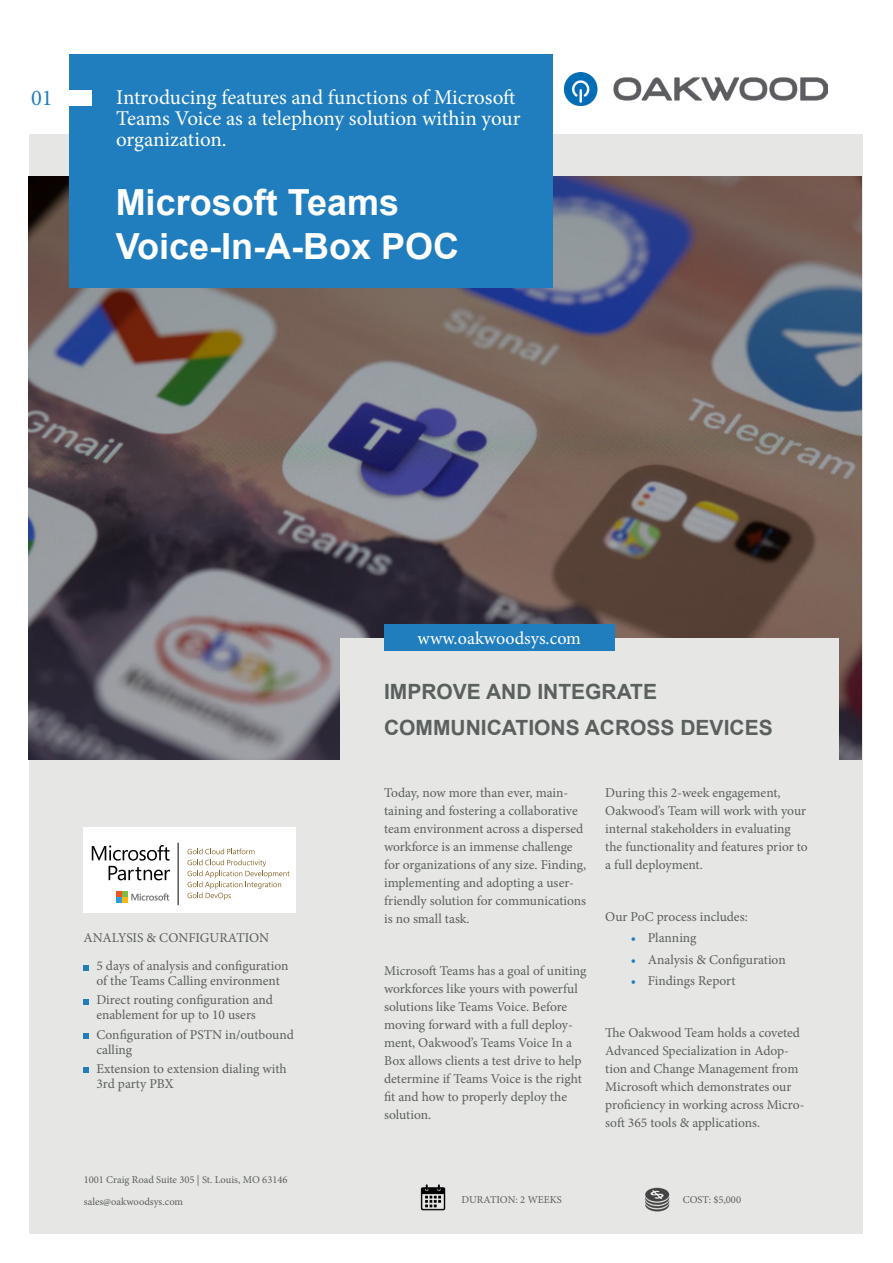
<style>
.page{position:relative;width:893px;height:1263px;background:#fff}
.page>*{position:absolute;margin:0;border:0;box-sizing:border-box;transform-origin:0 0}
.Header_Bebas_60_Whit{font:700 36px "Arial";color:#fff}
.Small_Header_15_Blue{font:22.5px "Minion Pro";color:#207ebf}
.Content_Titillium_9{font:21px/21px "Minion Pro";letter-spacing:-.005em;color:#fff}
.Content_Titillium_18{font:700 21px "Arial";color:#5a605e}
.Small_Header_12_C_Wh{font:18px "Minion Pro";color:#fff}
.Content_Source_Sans{font:13.5px/18px "Minion Pro";color:#5a605e}
.Content_Source_Sans-2{font:10.5px "Minion Pro";color:#5a605e}
.s1{color:#207ebf}
</style>
<div class="page">
<div style="left:30px;top:134px;width:833px;height:1099px;background:#e6e6e4"></div>
<img style="left:28px;top:176px;width:834px;height:583px">
<div style="left:84px;top:827px;width:212px;height:85px;background:#fff"></div>
<svg style="left:92px;top:845px;width:78px;height:35px"></svg>
<svg style="left:117px;top:891px;width:52px;height:12px"></svg>
<hr style="left:178px;top:843px;width:1px;height:62px;background:#000">
<svg style="left:188px;top:848px;width:101px;height:52px"></svg>
<div style="left:340px;top:638px;width:499px;height:595px;background:#e6e6e4"></div>
<div style="left:69px;top:54px;width:484px;height:234px;background:#207ebf"></div>
<div style="left:63px;top:90px;width:29px;height:16px;background:#fff"></div>
<svg style="left:84px;top:965px;width:5px;height:5px"></svg>
<svg style="left:84px;top:999px;width:5px;height:5px"></svg>
<svg style="left:84px;top:1033px;width:5px;height:6px"></svg>
<svg style="left:84px;top:1067px;width:5px;height:6px"></svg>
<div style="left:384px;top:624px;width:230px;height:27px;background:#207ebf"></div>
<img style="left:564px;top:72px;width:263px;height:34px">
<img style="left:420px;top:1184px;width:26px;height:27px">
<img style="left:645px;top:1187px;width:25px;height:25px">
<p class="Small_Header_15_Blue" style="left:31px;top:83px;width:23px">01</p>
<p class="Content_Titillium_9" style="left:116px;top:87px;width:406px">Introducing features and functions of Microsoft<br>Teams Voice as a telephony solution within your</p>
<p class="Content_Titillium_9" style="left:116px;top:129px;width:112px">organization.</p>
<p class="Header_Bebas_60_Whit" style="left:116px;top:177px;width:285px">Microsoft Teams</p>
<p class="Header_Bebas_60_Whit" style="left:116px;top:221px;width:345px">Voice-In-A-Box POC</p>
<p class="Small_Header_12_C_Wh" style="left:417px;top:627px;width:165px">www.oakwoodsys.com</p>
<p class="Content_Source_Sans" style="left:84px;top:929px;width:187px">ANALYSIS &amp; CONFIGURATION</p>
<p class="Content_Source_Sans" style="left:96px;top:958px;width:194px;line-height:15px">5 days of analysis and configuration of the Teams Calling environment</p>
<p class="Content_Source_Sans" style="left:96px;top:993px;width:178px;line-height:15px">Direct routing configuration and enablement for up to 10 users</p>
<p class="Content_Source_Sans" style="left:96px;top:1027px;width:199px;line-height:15px">Configuration of PSTN in/outbound calling</p>
<p class="Content_Source_Sans" style="left:96px;top:1061px;width:192px;line-height:15px">Extension to extension dialing with<br>3rd party PBX</p>
<p class="Content_Titillium_18" style="left:384px;top:676px;width:275px">IMPROVE AND INTEGRATE</p>
<p class="Content_Titillium_18" style="left:384px;top:712px;width:390px">COMMUNICATIONS ACROSS DEVICES</p>
<p class="Content_Source_Sans" style="left:384px;top:784px;width:204px">Today, now more than ever, main&shy;taining and fostering a collaborative team environment across a dispersed workforce is an immense challenge for organizations of any size. Finding, implementing and adopting a user&shy;friendly solution for communications is no small task.</p>
<p class="Content_Source_Sans" style="left:384px;top:962px;width:204px">Microsoft Teams has a goal of uniting workforces like yours with powerful solutions like Teams Voice. Before moving forward with a full deploy&shy;ment, Oakwood’s Teams Voice In a<br>Box allows clients a test drive to help determine if Teams Voice is the right fit and how to properly deploy the solution.</p>
<p class="Content_Source_Sans" style="left:605px;top:784px;width:204px">During this 2-week engagement,<br>Oakwood’s Team will work with your internal stakeholders in evaluating the functionality and features prior to a full deployment.</p>
<p class="Content_Source_Sans" style="left:605px;top:908px;width:144px">Our PoC process includes:</p>
<p class="Content_Source_Sans" style="left:631px;top:929px;width:67px"><span class="s1">•</span> Planning</p>
<p class="Content_Source_Sans" style="left:631px;top:950px;width:156px"><span class="s1">•</span> Analysis &amp; Configuration</p>
<p class="Content_Source_Sans" style="left:631px;top:972px;width:106px"><span class="s1">•</span> Findings Report</p>
<p class="Content_Source_Sans" style="left:605px;top:1024px;width:201px">The Oakwood Team holds a coveted Advanced Specialization in Adop&shy;tion and Change Management from Microsoft which demonstrates our proficiency in working across Micro&shy;soft 365 tools &amp; applications.</p>
<p class="Content_Source_Sans-2" style="left:84px;top:1173px;width:205px">1001 Craig Road Suite 305 | St. Louis, MO 63146</p>
<p class="Content_Source_Sans-2" style="left:84px;top:1195px;width:101px">sales@oakwoodsys.com</p>
<p class="Content_Source_Sans-2" style="left:462px;top:1192px;width:102px">DURATION: 2 WEEKS</p>
<p class="Content_Source_Sans-2" style="left:683px;top:1192px;width:60px">COST: $5,000</p>
</div>
